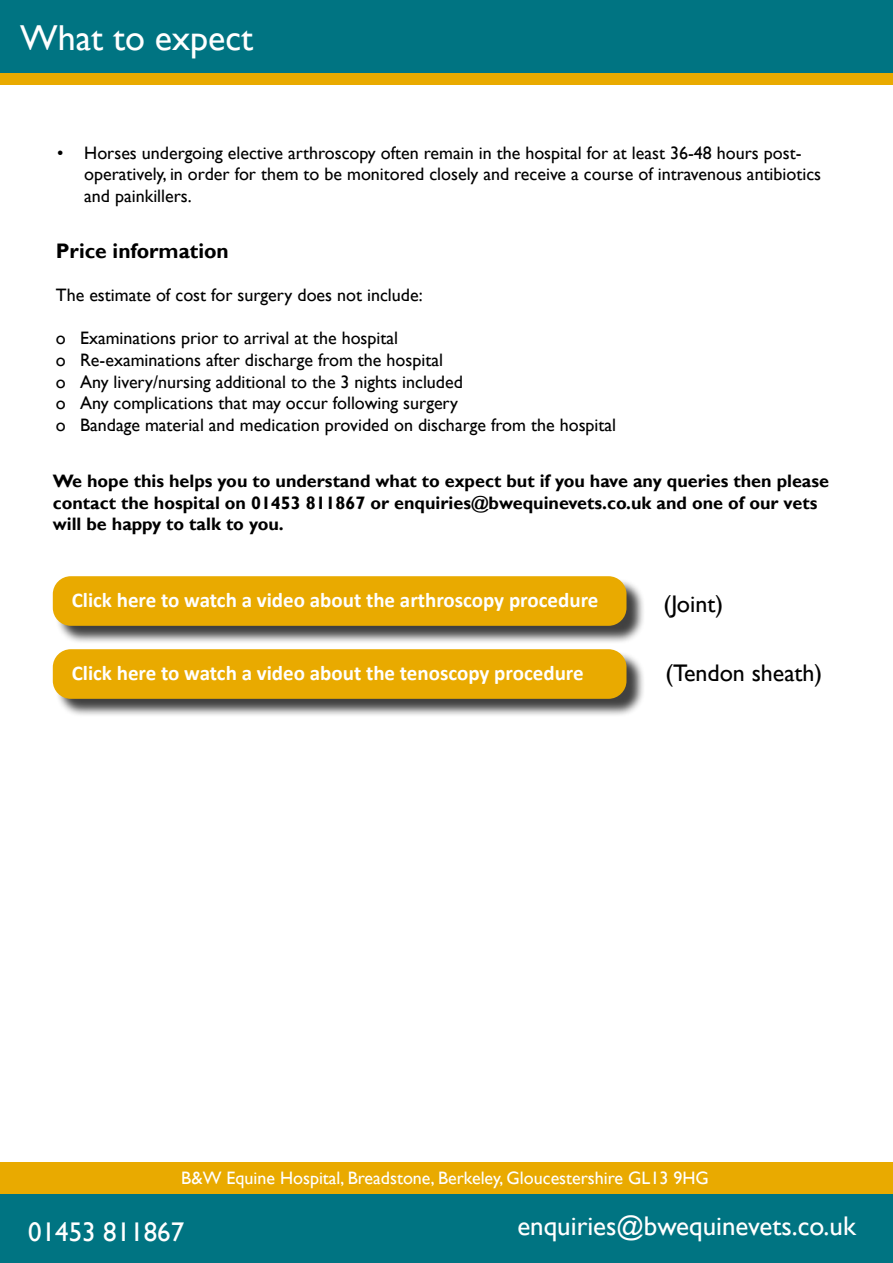
<style>
.page{position:relative;width:893px;height:1263px;background:#fff}
.page>*{position:absolute;margin:0;border:0;box-sizing:border-box;transform-origin:0 0}
.t1{font:36px "Gill Sans";color:#fff}
.t2{font:27px "Gill Sans";color:#fff}
.t3{font:24px "Gill Sans";color:#000}
.t4{font:700 21px "Calibri";color:#fff}
.t5{font:700 21px "Gill Sans";color:#000}
.t6{font:18px/21.6px "Gill Sans";color:#000}
.t7{font:700 18px/21.6px "Gill Sans";color:#000}
.t8{font:18px "Gill Sans";color:#fff}
</style>
<div class="page">
<div style="left:0;top:1193px;width:893px;height:70px;background:#007482"></div>
<div style="left:0;top:1161px;width:893px;height:32px;background:#e9aa00"></div>
<div style="left:0;top:0;width:893px;height:75px;background:#007482"></div>
<div style="left:0;top:74px;width:893px;height:11px;background:#e9aa00"></div>
<div style="left:55px;top:578px;width:591px;height:67px;background:#000;opacity:.75"></div>
<div style="left:53px;top:576px;width:573px;height:50px;background:#e9aa00;border-radius:18px"></div>
<div style="left:55px;top:651px;width:591px;height:67px;background:#000;opacity:.75"></div>
<div style="left:53px;top:649px;width:573px;height:50px;background:#e9aa00;border-radius:18px"></div>
<h1 class="t1" style="left:20px;top:17px;width:234px">What to expect</h1>
<p class="t6" style="left:84px;top:142px;width:738px;text-indent:-27px">• Horses undergoing elective arthroscopy often remain in the hospital for at least 36-48 hours post&shy;operatively, in order for them to be monitored closely and receive a course of intravenous antibiotics and painkillers.</p>
<p class="t5" style="left:56px;top:238px;width:174px">Price information</p>
<p class="t6" style="left:56px;top:285px;width:368px">The estimate of cost for surgery does not include:</p>
<p class="t6" style="left:56px;top:328px;width:562px">o Examinations prior to arrival at the hospital<br>o Re-examinations after discharge from the hospital<br>o Any livery/nursing additional to the 3 nights included<br>o Any complications that may occur following surgery<br>o Bandage material and medication provided on discharge from the hospital</p>
<p class="t7" style="left:53px;top:470px;width:778px">We hope this helps you to understand what to expect but if you have any queries then please contact the hospital on 01453 811867 or enquiries@bwequinevets.co.uk and one of our vets will be happy to talk to you.</p>
<p class="t4" style="left:72px;top:586px;width:528px">Click here to watch a video about the arthroscopy procedure</p>
<p class="t4" style="left:72px;top:659px;width:513px">Click here to watch a video about the tenoscopy procedure</p>
<h3 class="t3" style="left:664px;top:589px;width:61px">(Joint)</h3>
<h3 class="t3" style="left:665px;top:659px;width:159px">(Tendon sheath)</h3>
<p class="t8" style="left:181px;top:1167px;width:529px">B&amp;W Equine Hospital, Breadstone, Berkeley, Gloucestershire GL13 9HG</p>
<h2 class="t2" style="left:28px;top:1216px;width:158px">01453 811867</h2>
<h2 class="t2" style="left:517px;top:1210px;width:340px">enquiries@bwequinevets.co.uk</h2>
</div>
